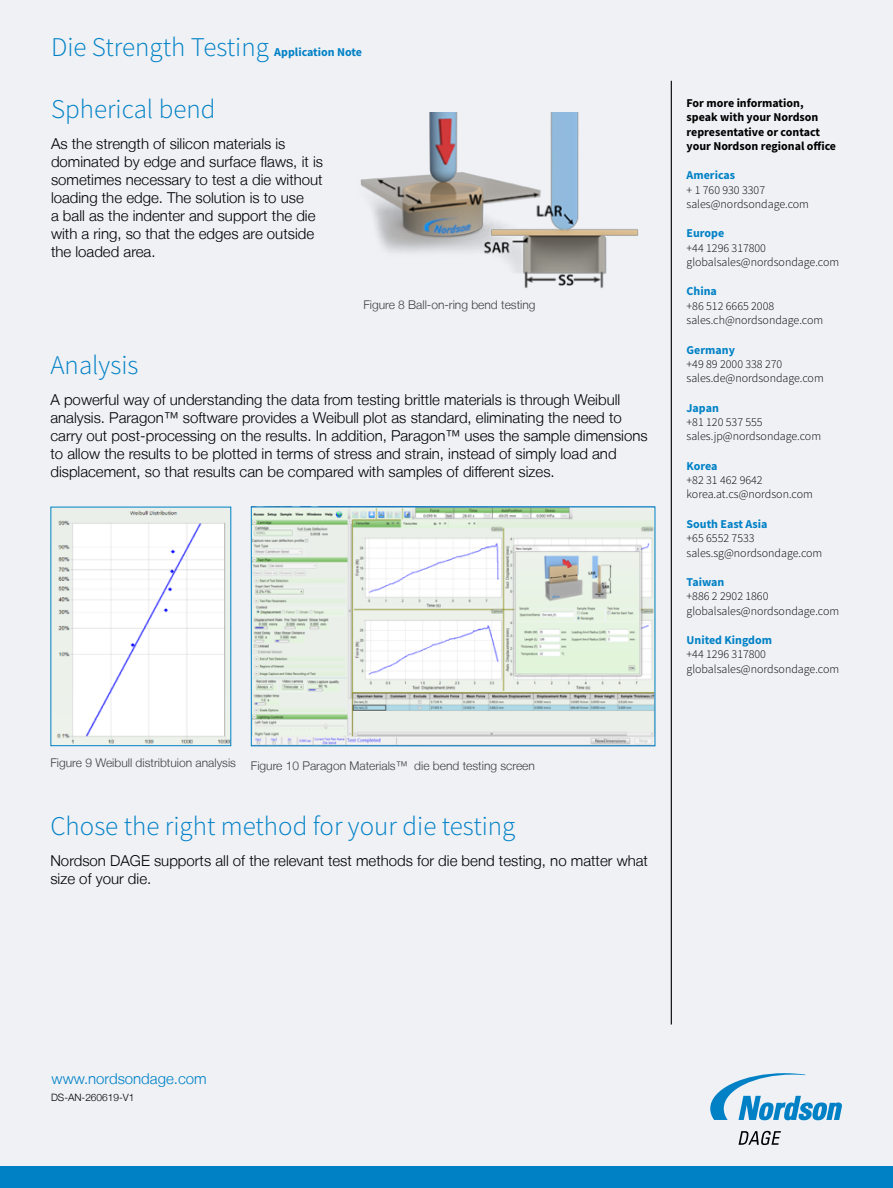
<style>
.page{position:relative;width:893px;height:1188px;background:#eff1f5}
.page>*{position:absolute;margin:0;border:0;box-sizing:border-box;transform-origin:0 0}
.t1{font:300 27px "Source Sans Pro";color:#0081c6}
.t2{font:300 15px/18px "Helvetica Neue LT";color:#000}
.t3{font:300 15px "Helvetica Neue LT";color:#0081c6}
.t4{font:300 12px/14.4px "Source Sans Pro";color:#000}
.t5{font:300 12px "Helvetica Neue LT";color:#414042}
.t6{font:700 12px/14.4px "Source Sans Pro";color:#000}
.t7{font:700 12px "Source Sans Pro";color:#0081c6}
.t8{font:300 10.2px "Helvetica Neue LT";color:#000}
</style>
<div class="page">
<hr style="left:671px;top:81px;width:1px;height:944px;background:#000">
<svg style="left:738px;top:1131px;width:43px;height:14px"></svg>
<svg style="left:710px;top:1073px;width:132px;height:47px"></svg>
<div style="left:0;top:1166px;width:893px;height:22px;background:#0081c6"></div>
<img style="left:360px;top:113px;width:278px;height:175px">
<img style="left:52px;top:509px;width:177px;height:235px">
<img style="left:253px;top:509px;width:400px;height:235px">
<div style="left:251px;top:507px;width:404px;height:239px;border:1px solid #0081c6"></div>
<p class="t1" style="left:51px;top:31px;width:219px">Die Strength Testing</p>
<p class="t7" style="left:274px;top:44px;width:89px">Application Note</p>
<p class="t1" style="left:51px;top:93px;width:166px">Spherical bend</p>
<p class="t2" style="left:51px;top:134px;width:273px">As the strength of silicon materials is dominated by edge and surface flaws, it is sometimes necessary to test a die without loading the edge. The solution is to use<br>a ball as the indenter and support the die with a ring, so that the edges are outside the loaded area.</p>
<p class="t5" style="left:363px;top:297px;width:174px">Figure 8 Ball-on-ring bend testing</p>
<p class="t1" style="left:50px;top:348px;width:90px">Analysis</p>
<p class="t2" style="left:50px;top:390px;width:599px">A powerful way of understanding the data from testing brittle materials is through Weibull analysis. Paragon™ software provides a Weibull plot as standard, eliminating the need to carry out post-processing on the results. In addition, Paragon™ uses the sample dimensions to allow the results to be plotted in terms of stress and strain, instead of simply load and displacement, so that results can be compared with samples of different sizes.</p>
<p class="t5" style="left:50px;top:756px;width:187px">Figure 9 Weibull distribtuion analysis</p>
<p class="t5" style="left:251px;top:758px;width:285px">Figure 10 Paragon Materials™ die bend testing screen</p>
<p class="t1" style="left:50px;top:809px;width:466px">Chose the right method for your die testing</p>
<p class="t2" style="left:50px;top:851px;width:599px">Nordson DAGE supports all of the relevant test methods for die bend testing, no matter what size of your die.</p>
<p class="t6" style="left:686px;top:95px;width:151px">For more information, speak with your Nordson representative or contact your Nordson regional office</p>
<p class="t7" style="left:686px;top:167px;width:50px">Americas</p>
<p class="t4" style="left:686px;top:183px;width:124px">+ 1 760 930 3307 sales@nordsondage.com</p>
<p class="t7" style="left:686px;top:225px;width:39px">Europe</p>
<p class="t4" style="left:686px;top:241px;width:154px">+44 1296 317800 globalsales@nordsondage.com</p>
<p class="t7" style="left:686px;top:283px;width:32px">China</p>
<p class="t4" style="left:686px;top:299px;width:138px">+86 512 6665 2008 sales.ch@nordsondage.com</p>
<p class="t7" style="left:686px;top:341px;width:50px">Germany</p>
<p class="t4" style="left:686px;top:357px;width:139px">+49 89 2000 338 270 sales.de@nordsondage.com</p>
<p class="t7" style="left:686px;top:399px;width:34px">Japan</p>
<p class="t4" style="left:686px;top:415px;width:136px">+81 120 537 555 sales.jp@nordsondage.com</p>
<p class="t7" style="left:686px;top:458px;width:32px">Korea</p>
<p class="t4" style="left:686px;top:473px;width:128px">+82 31 462 9642 korea.at.cs@nordson.com</p>
<p class="t7" style="left:686px;top:516px;width:82px">South East Asia</p>
<p class="t4" style="left:686px;top:531px;width:137px">+65 6552 7533 sales.sg@nordsondage.com</p>
<p class="t7" style="left:686px;top:574px;width:39px">Taiwan</p>
<p class="t4" style="left:686px;top:589px;width:154px">+886 2 2902 1860 globalsales@nordsondage.com</p>
<p class="t7" style="left:686px;top:632px;width:87px">United Kingdom</p>
<p class="t4" style="left:686px;top:647px;width:154px">+44 1296 317800 globalsales@nordsondage.com</p>
<p class="t3" style="left:52px;top:1069px;width:157px">www.nordsondage.com</p>
<p class="t8" style="left:51px;top:1091px;width:85px">DS-AN-260619-V1</p>
</div>
